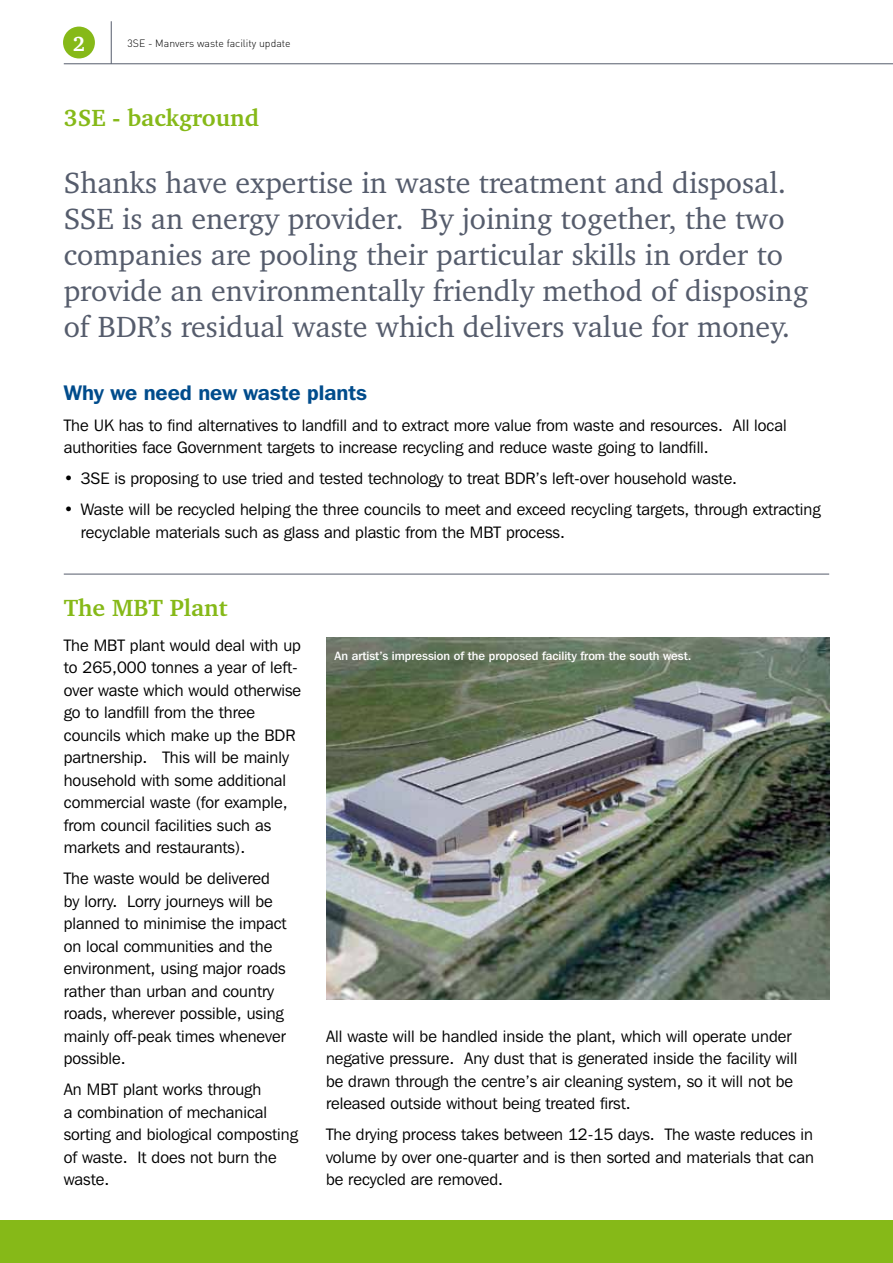
<style>
.page{position:relative;width:893px;height:1263px;background:#fff}
.page>*{position:absolute;margin:0;border:0;box-sizing:border-box;transform-origin:0 0}
.t1{font:30px/36px "Charter IT Cby BT";color:#555c6c}
.t2{font:700 24px "Charter IT Cby BT";color:#86b918}
.t3{font:600 21px "Franklin Gothic IT Cby BT";color:#004c8c}
.t4{font:700 21px "Charter IT Cby BT";color:#fff}
.t5{font:16.5px/22.5px "Franklin Gothic IT Cby BT";color:#000}
.t6{font:500 12px "Franklin Gothic IT Cby BT";color:#fff}
.t7{font:300 10.5px "DIN";color:#000}
</style>
<div class="page">
<hr style="left:64px;top:63px;width:829px;height:1px;background:#555c6c">
<hr style="left:111px;top:21px;width:1px;height:43px;background:#555c6c">
<div style="left:63px;top:27px;width:32px;height:31px;background:#86b918;border-radius:50%"></div>
<div style="left:0;top:1220px;width:893px;height:43px;background:#86b918"></div>
<hr style="left:64px;top:574px;width:765px;height:1px;background:#555c6c">
<img style="left:326px;top:638px;width:503px;height:361px">
<p class="t4" style="left:73px;top:31px;width:14px">2</p>
<p class="t7" style="left:128px;top:37px;width:165px">3SE - Manvers waste facility update</p>
<h2 class="t2" style="left:64px;top:102px;width:197px">3SE - background</h2>
<p class="t1" style="left:64px;top:164px;width:746px">Shanks have expertise in waste treatment and disposal.<br>SSE is an energy provider. By joining together, the two companies are pooling their particular skills in order to provide an environmentally friendly method of disposing of BDR’s residual waste which delivers value for money.</p>
<p class="t3" style="left:64px;top:379px;width:305px">Why we need new waste plants</p>
<p class="t5" style="left:64px;top:413px;width:724px">The UK has to find alternatives to landfill and to extract more value from waste and resources. All local authorities face Government targets to increase recycling and reduce waste going to landfill.</p>
<p class="t5" style="left:64px;top:467px;width:675px">• 3SE is proposing to use tried and tested technology to treat BDR’s left-over household waste.</p>
<p class="t5" style="left:81px;top:498px;width:741px;text-indent:-17px">• Waste will be recycled helping the three councils to meet and exceed recycling targets, through extracting recyclable materials such as glass and plastic from the MBT process.</p>
<h2 class="t2" style="left:64px;top:592px;width:165px">The MBT Plant</h2>
<p class="t5" style="left:64px;top:633px;width:239px">The MBT plant would deal with up to 265,000 tonnes a year of left&shy;over waste which would otherwise go to landfill from the three councils which make up the BDR partnership. This will be mainly household with some additional commercial waste (for example, from council facilities such as markets and restaurants).</p>
<p class="t5" style="left:64px;top:867px;width:224px">The waste would be delivered by lorry. Lorry journeys will be planned to minimise the impact on local communities and the environment, using major roads rather than urban and country roads, wherever possible, using mainly off-peak times whenever possible.</p>
<p class="t5" style="left:64px;top:1078px;width:236px">An MBT plant works through<br>a combination of mechanical sorting and biological composting of waste. It does not burn the waste.</p>
<p class="t6" style="left:334px;top:648px;width:358px">An artist’s impression of the proposed facility from the south west.</p>
<p class="t5" style="left:326px;top:1024px;width:473px">All waste will be handled inside the plant, which will operate under negative pressure. Any dust that is generated inside the facility will be drawn through the centre’s air cleaning system, so it will not be released outside without being treated first.</p>
<p class="t5" style="left:326px;top:1123px;width:489px;text-align:justify">The drying process takes between 12-15 days. The waste reduces in volume by over one-quarter and is then sorted and materials that can be recycled are removed.</p>
</div>
